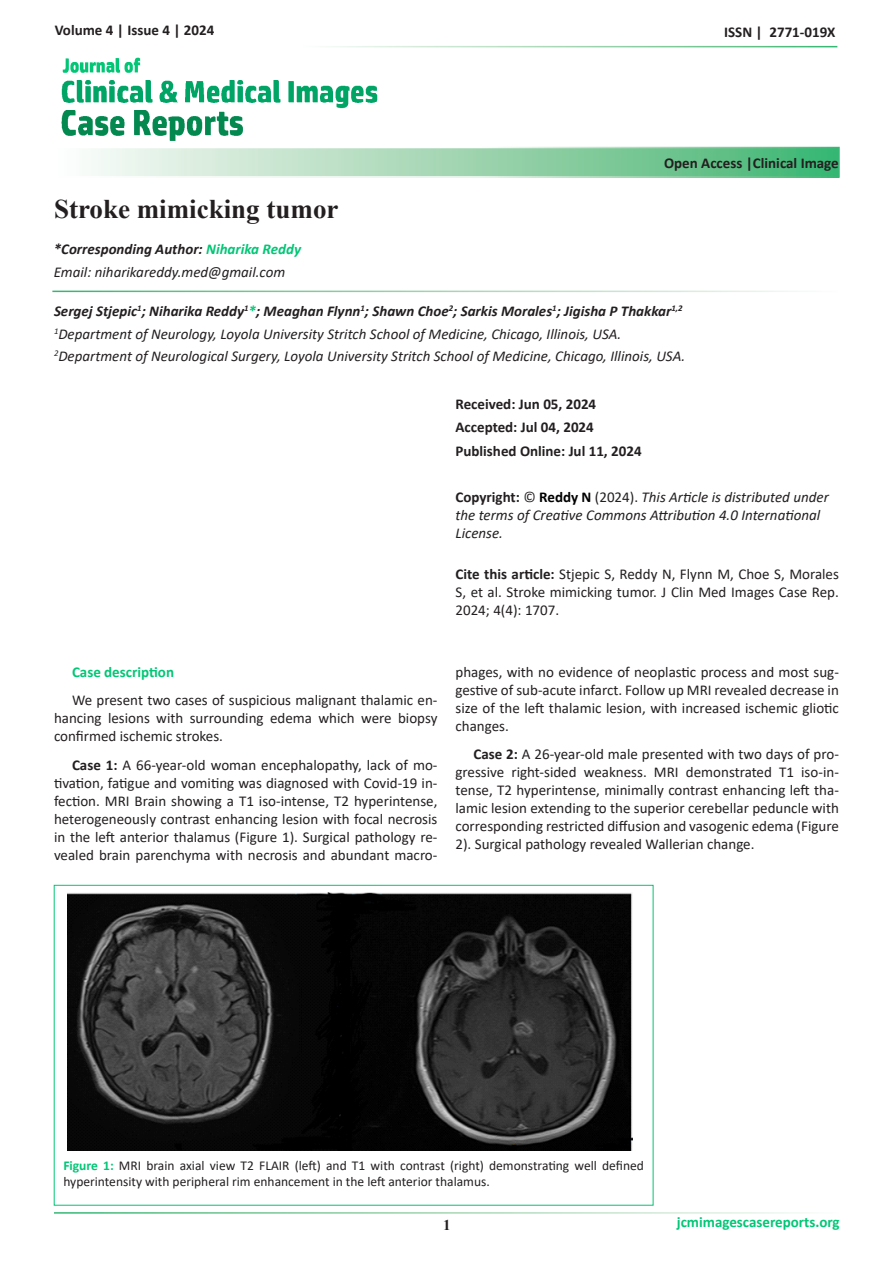
<style>
.page{position:relative;width:893px;height:1263px;background:#fff}
.page>*{position:absolute;margin:0;border:0;box-sizing:border-box;transform-origin:0 0}
.t1{font:700 27px "Times New Roman";color:#231f20}
.t2{font:15px/18px "Calibri";color:#231f20;text-align:justify}
.t3{font:italic 15px/18px "Calibri";color:#231f20}
.t4{font:700 15px "Calibri";color:#231f20}
.t5{font:italic 700 15px "Calibri";color:#231f20}
.t6{font:700 15px "Calibri";color:#02c676}
.t7{font:700 15px "Times New Roman";color:#231f20}
.t8{font:13.5px/16.5px "Calibri";color:#231f20}
.s1{font-weight:700}
.s2{font-weight:700;color:#02c676}
.s3{color:#02c676}
.s4{font-weight:700;font-style:normal}
.s5{font-style:normal}
.s6{font-weight:700;font-style:normal;color:#000}
</style>
<div class="page">
<img style="left:61px;top:57px;width:317px;height:84px">
<div style="left:54px;top:148px;width:785px;height:29px;background:linear-gradient(to right,#fffbfa,#41b470)"></div>
<div style="left:53px;top:147px;width:787px;height:31px;border:2px solid #fff"></div>
<img style="left:67px;top:892px;width:565px;height:259px">
<p class="t4" style="left:55px;top:19px;width:161px">Volume 4 | Issue 4 | 2024</p>
<p class="t1" style="left:54px;top:190px;width:286px">Stroke mimicking tumor</p>
<p class="t3" style="left:54px;top:238px;width:249px;line-height:22.5px"><span class="s1">*Corresponding Author:</span> <span class="s2">Niharika Reddy<br></span>Email: niharikareddy.med@gmail.com</p>
<p class="t4" style="left:724px;top:21px;width:113px">ISSN | 2771-019X</p>
<p class="t4" style="left:664px;top:152px;width:176px">Open Access |Clinical Image</p>
<p class="t5" style="left:54px;top:301px;width:630px">Sergej Stjepic<sup>1</sup>; Niharika Reddy<sup>1</sup><span class="s3">*</span>; Meaghan Flynn<sup>1</sup>; Shawn Choe<sup>2</sup>; Sarkis Morales<sup>1</sup>; Jigisha P Thakkar<sup>1,2</sup></p>
<p class="t3" style="left:54px;top:324px;width:569px"><sup>1</sup>Department of Neurology, Loyola University Stritch School of Medicine, Chicago, Illinois, USA.</p>
<p class="t3" style="left:54px;top:347px;width:633px"><sup>2</sup>Department of Neurological Surgery, Loyola University Stritch School of Medicine, Chicago, Illinois, USA.</p>
<p class="t4" style="left:455px;top:393px;width:142px">Received: Jun 05, 2024</p>
<p class="t4" style="left:455px;top:417px;width:140px">Accepted: Jul 04, 2024</p>
<p class="t4" style="left:455px;top:440px;width:188px">Published Online: Jul 11, 2024</p>
<p class="t3" style="left:455px;top:488px;width:375px"><span class="s4">Copyright:</span> <span class="s5">©</span> <span class="s6">Reddy N</span> <span class="s5">(2024).</span> This Article is distributed under the terms of Creative Commons Attribution 4.0 International<br>License.</p>
<p class="t2" style="left:455px;top:565px;width:385px"><span class="s1">Cite this article:</span> Stjepic S, Reddy N, Flynn M, Choe S, Morales S, et al. Stroke mimicking tumor. J Clin Med Images Case Rep.<br>2024; 4(4): 1707.</p>
<p class="t6" style="left:72px;top:661px;width:104px">Case description</p>
<p class="t2" style="left:54px;top:691px;width:385px;text-indent:18px">We present two cases of suspicious malignant thalamic en&shy;hancing lesions with surrounding edema which were biopsy confirmed ischemic strokes.</p>
<p class="t2" style="left:54px;top:756px;width:385px;text-indent:18px"><span class="s1">Case 1:</span> A 66-year-old woman encephalopathy, lack of mo&shy;tivation, fatigue and vomiting was diagnosed with Covid-19 in&shy;fection. MRI Brain showing a T1 iso-intense, T2 hyperintense, heterogeneously contrast enhancing lesion with focal necrosis in the left anterior thalamus (Figure 1). Surgical pathology re&shy;vealed brain parenchyma with necrosis and abundant macro-</p>
<p class="t2" style="left:455px;top:662px;width:385px">phages, with no evidence of neoplastic process and most sug&shy;gestive of sub-acute infarct. Follow up MRI revealed decrease in size of the left thalamic lesion, with increased ischemic gliotic changes.</p>
<p class="t2" style="left:455px;top:745px;width:385px;text-indent:18px"><span class="s1">Case 2:</span> A 26-year-old male presented with two days of pro&shy;gressive right-sided weakness. MRI demonstrated T1 iso-in&shy;tense, T2 hyperintense, minimally contrast enhancing left tha&shy;lamic lesion extending to the superior cerebellar peduncle with corresponding restricted diffusion and vasogenic edema (Figure 2). Surgical pathology revealed Wallerian change.</p>
<p class="t8" style="left:63px;top:1156px;width:582px"><span class="s2">Figure 1:</span> MRI brain axial view T2 FLAIR (left) and T1 with contrast (right) demonstrating well defined hyperintensity with peripheral rim enhancement in the left anterior thalamus.</p>
<p class="t7" style="left:443px;top:1214px;width:9px">1</p>
<p class="t6" style="left:677px;top:1211px;width:164px">jcmimagescasereports.org</p>
</div>
